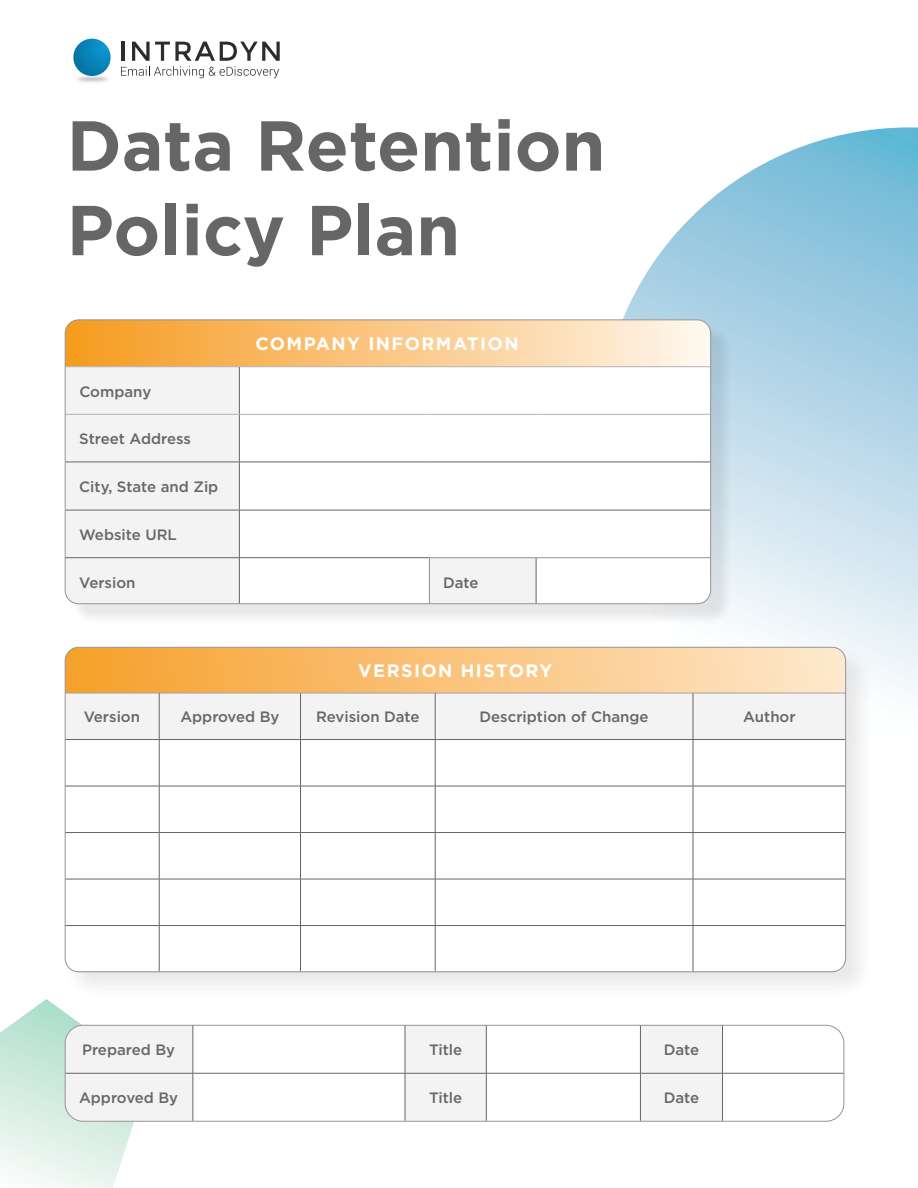
<style>
.page{position:relative;width:918px;height:1188px;background:#fff}
.page>*{position:absolute;margin:0;border:0;box-sizing:border-box;transform-origin:0 0}
.t1{font:700 70.5px/84.6px "Gotham";color:#666}
.t2{font:700 18px "Gotham";letter-spacing:.08em;color:#fff}
.t3{font:500 15px "Gotham";color:#666}
</style>
<div class="page">
<svg style="left:599px;top:127px;width:319px;height:566px"></svg>
<svg style="left:0;top:999px;width:150px;height:189px"></svg>
<img style="left:77px;top:72px;width:31px;height:10px">
<svg style="left:73px;top:39px;width:38px;height:37px"></svg>
<svg style="left:121px;top:42px;width:159px;height:36px"></svg>
<div style="left:63px;top:645px;width:811px;height:356px;background:#f4f5f6"></div>
<svg style="left:65px;top:647px;width:781px;height:92px"></svg>
<div style="left:65px;top:740px;width:781px;height:232px;background:#fff"></div>
<hr style="left:65px;top:693px;width:94px;height:1px;background:#a3a3a3">
<hr style="left:159px;top:693px;width:142px;height:1px;background:#a3a3a3">
<hr style="left:301px;top:693px;width:134px;height:1px;background:#a3a3a3">
<hr style="left:435px;top:693px;width:258px;height:1px;background:#a3a3a3">
<hr style="left:693px;top:693px;width:153px;height:1px;background:#a3a3a3">
<hr style="left:159px;top:693px;width:1px;height:46px;background:#666">
<hr style="left:300px;top:693px;width:1px;height:46px;background:#666">
<hr style="left:435px;top:693px;width:1px;height:46px;background:#666">
<hr style="left:693px;top:693px;width:1px;height:46px;background:#666">
<hr style="left:65px;top:739px;width:94px;height:1px;background:#666">
<hr style="left:159px;top:739px;width:142px;height:1px;background:#666">
<hr style="left:159px;top:740px;width:1px;height:46px;background:#666">
<hr style="left:301px;top:739px;width:134px;height:1px;background:#666">
<hr style="left:300px;top:740px;width:1px;height:46px;background:#666">
<hr style="left:435px;top:739px;width:258px;height:1px;background:#666">
<hr style="left:435px;top:740px;width:1px;height:46px;background:#666">
<hr style="left:693px;top:739px;width:153px;height:1px;background:#666">
<hr style="left:693px;top:740px;width:1px;height:46px;background:#666">
<hr style="left:65px;top:786px;width:94px;height:1px;background:#666">
<hr style="left:159px;top:786px;width:142px;height:1px;background:#666">
<hr style="left:159px;top:786px;width:1px;height:46px;background:#666">
<hr style="left:301px;top:786px;width:134px;height:1px;background:#666">
<hr style="left:300px;top:786px;width:1px;height:46px;background:#666">
<hr style="left:435px;top:786px;width:258px;height:1px;background:#666">
<hr style="left:435px;top:786px;width:1px;height:46px;background:#666">
<hr style="left:693px;top:786px;width:153px;height:1px;background:#666">
<hr style="left:693px;top:786px;width:1px;height:46px;background:#666">
<hr style="left:65px;top:832px;width:94px;height:1px;background:#666">
<hr style="left:159px;top:832px;width:142px;height:1px;background:#666">
<hr style="left:159px;top:833px;width:1px;height:46px;background:#666">
<hr style="left:301px;top:832px;width:134px;height:1px;background:#666">
<hr style="left:300px;top:833px;width:1px;height:46px;background:#666">
<hr style="left:435px;top:832px;width:258px;height:1px;background:#666">
<hr style="left:435px;top:833px;width:1px;height:46px;background:#666">
<hr style="left:693px;top:832px;width:153px;height:1px;background:#666">
<hr style="left:693px;top:833px;width:1px;height:46px;background:#666">
<hr style="left:65px;top:879px;width:94px;height:1px;background:#666">
<hr style="left:159px;top:879px;width:142px;height:1px;background:#666">
<hr style="left:159px;top:879px;width:1px;height:46px;background:#666">
<hr style="left:301px;top:879px;width:134px;height:1px;background:#666">
<hr style="left:300px;top:879px;width:1px;height:46px;background:#666">
<hr style="left:435px;top:879px;width:258px;height:1px;background:#666">
<hr style="left:435px;top:879px;width:1px;height:46px;background:#666">
<hr style="left:693px;top:879px;width:153px;height:1px;background:#666">
<hr style="left:693px;top:879px;width:1px;height:46px;background:#666">
<hr style="left:65px;top:925px;width:94px;height:1px;background:#666">
<hr style="left:159px;top:925px;width:142px;height:1px;background:#666">
<hr style="left:159px;top:926px;width:1px;height:46px;background:#666">
<hr style="left:301px;top:925px;width:134px;height:1px;background:#666">
<hr style="left:300px;top:926px;width:1px;height:46px;background:#666">
<hr style="left:435px;top:925px;width:258px;height:1px;background:#666">
<hr style="left:435px;top:926px;width:1px;height:46px;background:#666">
<hr style="left:693px;top:925px;width:153px;height:1px;background:#666">
<hr style="left:693px;top:926px;width:1px;height:46px;background:#666">
<hr style="left:846px;top:693px;width:1px;height:47px;background:#b3b3b3">
<hr style="left:846px;top:740px;width:1px;height:46px;background:#b3b3b3">
<hr style="left:846px;top:786px;width:1px;height:47px;background:#b3b3b3">
<hr style="left:846px;top:833px;width:1px;height:46px;background:#b3b3b3">
<hr style="left:846px;top:879px;width:1px;height:47px;background:#b3b3b3">
<hr style="left:846px;top:926px;width:1px;height:46px;background:#b3b3b3">
<hr style="left:65px;top:972px;width:94px;height:1px;background:#b3b3b3">
<hr style="left:159px;top:972px;width:142px;height:1px;background:#b3b3b3">
<hr style="left:301px;top:972px;width:134px;height:1px;background:#b3b3b3">
<hr style="left:435px;top:972px;width:258px;height:1px;background:#b3b3b3">
<hr style="left:693px;top:972px;width:153px;height:1px;background:#b3b3b3">
<div style="left:70px;top:325px;width:662px;height:301px;background:#231f20;opacity:.1"></div>
<svg style="left:65px;top:320px;width:646px;height:46px;background:#f9c785"></svg>
<div style="left:65px;top:367px;width:174px;height:237px;background:#f3f3f3"></div>
<svg style="left:240px;top:367px;width:471px;height:237px"></svg>
<hr style="left:239px;top:367px;width:1px;height:47px;background:#666">
<hr style="left:239px;top:415px;width:1px;height:47px;background:#666">
<hr style="left:65px;top:462px;width:174px;height:1px;background:#666">
<hr style="left:239px;top:462px;width:190px;height:1px;background:#666">
<hr style="left:239px;top:462px;width:1px;height:48px;background:#666">
<hr style="left:429px;top:462px;width:107px;height:1px;background:#666">
<hr style="left:536px;top:462px;width:175px;height:1px;background:#666">
<hr style="left:65px;top:510px;width:174px;height:1px;background:#666">
<hr style="left:239px;top:510px;width:190px;height:1px;background:#666">
<hr style="left:239px;top:510px;width:1px;height:48px;background:#666">
<hr style="left:429px;top:510px;width:107px;height:1px;background:#666">
<hr style="left:536px;top:510px;width:175px;height:1px;background:#666">
<hr style="left:65px;top:557px;width:174px;height:1px;background:#666">
<hr style="left:239px;top:557px;width:190px;height:1px;background:#666">
<hr style="left:239px;top:558px;width:1px;height:46px;background:#666">
<hr style="left:65px;top:366px;width:174px;height:1px;background:#b3b3b3">
<hr style="left:239px;top:366px;width:190px;height:1px;background:#b3b3b3">
<hr style="left:429px;top:366px;width:107px;height:1px;background:#b3b3b3">
<hr style="left:536px;top:366px;width:175px;height:1px;background:#b3b3b3">
<hr style="left:65px;top:414px;width:174px;height:1px;background:#b3b3b3">
<hr style="left:239px;top:414px;width:190px;height:1px;background:#b3b3b3">
<hr style="left:429px;top:414px;width:107px;height:1px;background:#b3b3b3">
<hr style="left:536px;top:414px;width:175px;height:1px;background:#b3b3b3">
<hr style="left:429px;top:557px;width:107px;height:1px;background:#949494">
<hr style="left:429px;top:558px;width:1px;height:46px;background:#949494">
<hr style="left:536px;top:557px;width:175px;height:1px;background:#949494">
<hr style="left:536px;top:558px;width:1px;height:46px;background:#666">
<svg style="left:65px;top:1025px;width:657px;height:96px"></svg>
<hr style="left:193px;top:1025px;width:1px;height:48px;background:#666">
<hr style="left:405px;top:1025px;width:1px;height:48px;background:#666">
<hr style="left:486px;top:1025px;width:1px;height:48px;background:#666">
<hr style="left:640px;top:1025px;width:1px;height:48px;background:#666">
<hr style="left:722px;top:1025px;width:1px;height:48px;background:#666">
<hr style="left:65px;top:1073px;width:128px;height:1px;background:#666">
<hr style="left:193px;top:1073px;width:212px;height:1px;background:#666">
<hr style="left:193px;top:1073px;width:1px;height:48px;background:#666">
<hr style="left:405px;top:1073px;width:81px;height:1px;background:#666">
<hr style="left:405px;top:1073px;width:1px;height:48px;background:#666">
<hr style="left:486px;top:1073px;width:154px;height:1px;background:#666">
<hr style="left:486px;top:1073px;width:1px;height:48px;background:#666">
<hr style="left:640px;top:1073px;width:83px;height:1px;background:#666">
<hr style="left:640px;top:1073px;width:1px;height:48px;background:#666">
<hr style="left:723px;top:1073px;width:121px;height:1px;background:#666">
<hr style="left:722px;top:1073px;width:1px;height:48px;background:#666">
<div style="left:65px;top:1025px;width:779px;height:96px;border:1px solid #949494;border-radius:18px"></div>
<p class="t1" style="left:67px;top:102px;width:540px">Data Retention<br>Policy Plan</p>
<p class="t2" style="left:256px;top:334px;width:265px">COMPANY INFORMATION</p>
<p class="t3" style="left:79px;top:381px;width:73px">Company</p>
<p class="t3" style="left:79px;top:429px;width:113px">Street Address</p>
<p class="t3" style="left:79px;top:477px;width:141px">City, State and Zip</p>
<p class="t3" style="left:79px;top:525px;width:99px">Website URL</p>
<p class="t3" style="left:79px;top:572px;width:58px">Version</p>
<p class="t3" style="left:443px;top:572px;width:37px">Date</p>
<p class="t2" style="left:358px;top:660px;width:196px">VERSION HISTORY</p>
<p class="t3" style="left:84px;top:707px;width:58px">Version</p>
<p class="t3" style="left:180px;top:707px;width:101px">Approved By</p>
<p class="t3" style="left:316px;top:707px;width:105px">Revision Date</p>
<p class="t3" style="left:480px;top:707px;width:171px">Description of Change</p>
<p class="t3" style="left:743px;top:707px;width:54px">Author</p>
<p class="t3" style="left:82px;top:1040px;width:95px">Prepared By</p>
<p class="t3" style="left:429px;top:1040px;width:35px">Title</p>
<p class="t3" style="left:664px;top:1040px;width:37px">Date</p>
<p class="t3" style="left:79px;top:1088px;width:101px">Approved By</p>
<p class="t3" style="left:429px;top:1088px;width:35px">Title</p>
<p class="t3" style="left:664px;top:1088px;width:37px">Date</p>
</div>
